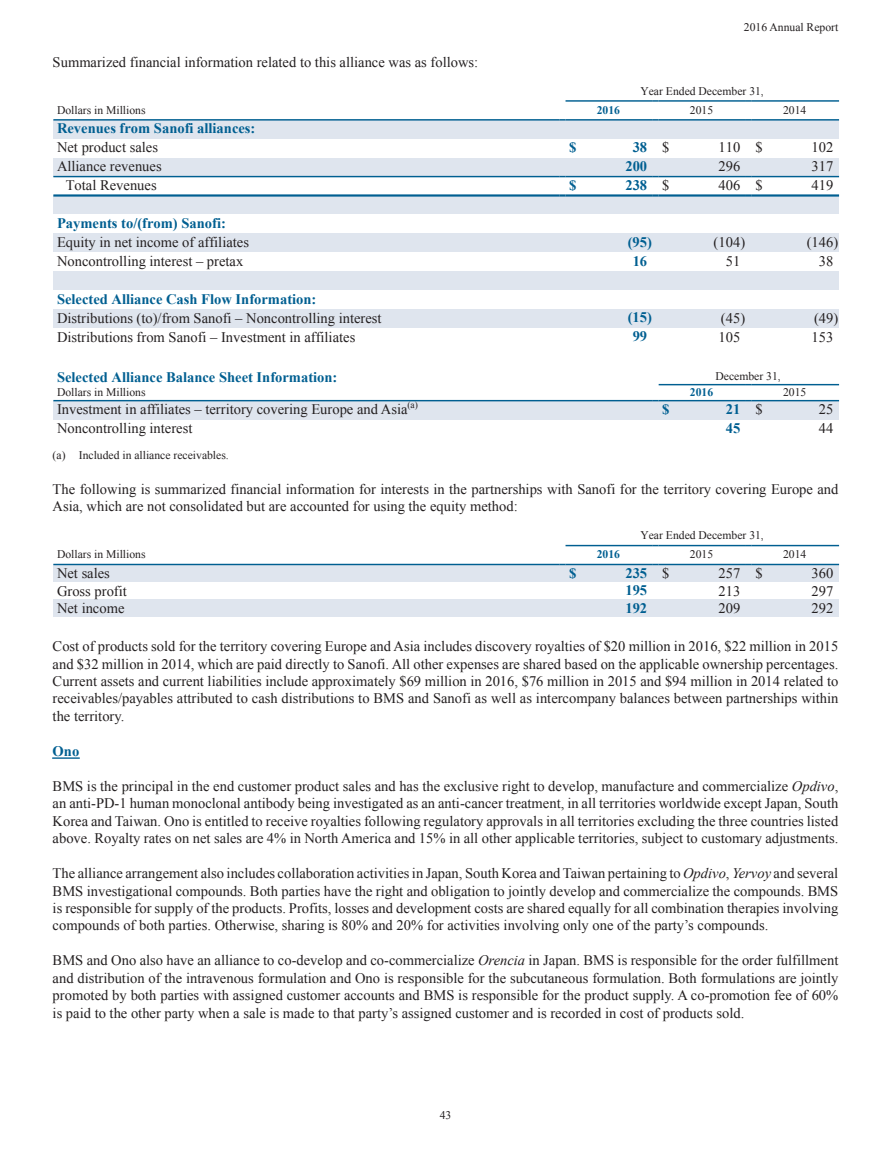
<style>
.page{position:relative;width:891px;height:1161px;background:#fff}
.page>*{position:absolute;margin:0;border:0;box-sizing:border-box;transform-origin:0 0}
.t1{font:14.55px/17.4px "Times New Roman";color:#231f20;text-align:justify}
.t2{font:700 14.55px "Times New Roman";color:#005f91}
.t3{font:11.7px "Times New Roman";color:#231f20}
.t4{font:700 11.7px "Times New Roman";color:#005f91}
.t5{font:9.45px "Times New Roman";color:#231f20}
.s1{font-weight:400;color:#231f20}
.s2{font-style:italic}
</style>
<div class="page">
<div style="left:53px;top:120px;width:786px;height:19px;background:#dfe5ee"></div>
<div style="left:53px;top:158px;width:786px;height:19px;background:#dfe5ee"></div>
<div style="left:53px;top:196px;width:786px;height:18px;background:#dfe5ee"></div>
<div style="left:53px;top:233px;width:786px;height:19px;background:#dfe5ee"></div>
<div style="left:53px;top:271px;width:786px;height:19px;background:#dfe5ee"></div>
<div style="left:53px;top:309px;width:786px;height:19px;background:#dfe5ee"></div>
<hr style="left:566px;top:100px;width:87px;height:2px;background:#005f91">
<hr style="left:566px;top:119px;width:87px;height:2px;background:#005f91">
<svg style="left:653px;top:100px;width:6px;height:2px"></svg>
<svg style="left:653px;top:119px;width:6px;height:2px"></svg>
<hr style="left:659px;top:100px;width:87px;height:2px;background:#005f91">
<hr style="left:659px;top:119px;width:87px;height:2px;background:#005f91">
<svg style="left:746px;top:100px;width:6px;height:2px"></svg>
<svg style="left:746px;top:119px;width:6px;height:2px"></svg>
<hr style="left:752px;top:100px;width:87px;height:2px;background:#005f91">
<hr style="left:752px;top:119px;width:87px;height:2px;background:#005f91">
<hr style="left:53px;top:119px;width:507px;height:2px;background:#005f91">
<svg style="left:560px;top:119px;width:6px;height:2px"></svg>
<hr style="left:53px;top:176px;width:507px;height:1px;background:#005f91">
<hr style="left:53px;top:194px;width:507px;height:3px;background:#005f91">
<svg style="left:560px;top:194px;width:6px;height:3px"></svg>
<hr style="left:566px;top:176px;width:87px;height:1px;background:#005f91">
<hr style="left:566px;top:194px;width:87px;height:3px;background:#005f91">
<svg style="left:653px;top:194px;width:6px;height:3px"></svg>
<hr style="left:659px;top:176px;width:87px;height:1px;background:#005f91">
<hr style="left:659px;top:194px;width:87px;height:3px;background:#005f91">
<svg style="left:746px;top:194px;width:6px;height:3px"></svg>
<hr style="left:752px;top:176px;width:87px;height:1px;background:#005f91">
<hr style="left:752px;top:194px;width:87px;height:3px;background:#005f91">
<div style="left:53px;top:401px;width:786px;height:19px;background:#dfe5ee"></div>
<hr style="left:659px;top:384px;width:87px;height:1px;background:#005f91">
<hr style="left:752px;top:384px;width:87px;height:1px;background:#005f91">
<hr style="left:53px;top:400px;width:600px;height:1px;background:#005f91">
<hr style="left:659px;top:400px;width:87px;height:1px;background:#005f91">
<hr style="left:752px;top:400px;width:87px;height:1px;background:#005f91">
<div style="left:53px;top:564px;width:786px;height:18px;background:#dfe5ee"></div>
<div style="left:53px;top:599px;width:786px;height:18px;background:#dfe5ee"></div>
<hr style="left:566px;top:545px;width:87px;height:1px;background:#005f91">
<hr style="left:659px;top:545px;width:87px;height:1px;background:#005f91">
<hr style="left:752px;top:545px;width:87px;height:1px;background:#005f91">
<hr style="left:53px;top:564px;width:507px;height:1px;background:#005f91">
<hr style="left:566px;top:564px;width:87px;height:1px;background:#005f91">
<hr style="left:659px;top:564px;width:87px;height:1px;background:#005f91">
<hr style="left:752px;top:564px;width:87px;height:1px;background:#005f91">
<hr style="left:53px;top:757px;width:26px;height:2px;background:#005f91">
<p class="t1" style="left:53px;top:53px;width:427px">Summarized financial information related to this alliance was as follows:</p>
<p class="t3" style="left:744px;top:20px;width:96px">2016 Annual Report</p>
<p class="t3" style="left:640px;top:84px;width:125px">Year Ended December 31,</p>
<p class="t3" style="left:57px;top:103px;width:90px">Dollars in Millions</p>
<p class="t4" style="left:597px;top:103px;width:25px">2016</p>
<p class="t3" style="left:690px;top:103px;width:25px">2015</p>
<p class="t3" style="left:783px;top:103px;width:25px">2014</p>
<p class="t2" style="left:57px;top:120px;width:200px">Revenues from Sanofi alliances:</p>
<p class="t1" style="left:57px;top:139px;width:103px">Net product sales</p>
<p class="t2" style="left:569px;top:139px;width:9px">$</p>
<p class="t2" style="left:633px;top:139px;width:38px">38 <span class="s1">$</span></p>
<p class="t1" style="left:719px;top:139px;width:46px">110 $</p>
<p class="t1" style="left:812px;top:139px;width:23px">102</p>
<p class="t1" style="left:57px;top:158px;width:106px">Alliance revenues</p>
<p class="t2" style="left:625px;top:158px;width:23px">200</p>
<p class="t1" style="left:719px;top:158px;width:23px">296</p>
<p class="t1" style="left:812px;top:158px;width:23px">317</p>
<p class="t1" style="left:66px;top:177px;width:92px">Total Revenues</p>
<p class="t2" style="left:569px;top:177px;width:9px">$</p>
<p class="t2" style="left:625px;top:177px;width:46px">238 <span class="s1">$</span></p>
<p class="t1" style="left:719px;top:177px;width:46px">406 $</p>
<p class="t1" style="left:812px;top:177px;width:23px">419</p>
<p class="t2" style="left:57px;top:215px;width:170px">Payments to/(from) Sanofi:</p>
<p class="t1" style="left:57px;top:233px;width:193px">Equity in net income of affiliates</p>
<p class="t2" style="left:628px;top:234px;width:26px">(95)</p>
<p class="t1" style="left:714px;top:233px;width:33px">(104)</p>
<p class="t1" style="left:807px;top:233px;width:33px">(146)</p>
<p class="t1" style="left:57px;top:252px;width:188px">Noncontrolling interest – pretax</p>
<p class="t2" style="left:633px;top:253px;width:16px">16</p>
<p class="t1" style="left:726px;top:252px;width:16px">51</p>
<p class="t1" style="left:819px;top:252px;width:16px">38</p>
<p class="t2" style="left:57px;top:291px;width:261px">Selected Alliance Cash Flow Information:</p>
<p class="t1" style="left:57px;top:309px;width:326px">Distributions (to)/from Sanofi – Noncontrolling interest</p>
<p class="t2" style="left:628px;top:309px;width:26px">(15)</p>
<p class="t1" style="left:721px;top:309px;width:26px">(45)</p>
<p class="t1" style="left:814px;top:309px;width:26px">(49)</p>
<p class="t1" style="left:57px;top:328px;width:300px">Distributions from Sanofi – Investment in affiliates</p>
<p class="t2" style="left:633px;top:328px;width:16px">99</p>
<p class="t1" style="left:719px;top:328px;width:23px">105</p>
<p class="t1" style="left:812px;top:328px;width:23px">153</p>
<p class="t2" style="left:57px;top:369px;width:282px">Selected Alliance Balance Sheet Information:</p>
<p class="t3" style="left:715px;top:370px;width:67px">December 31,</p>
<p class="t3" style="left:57px;top:386px;width:90px">Dollars in Millions</p>
<p class="t4" style="left:690px;top:386px;width:25px">2016</p>
<p class="t3" style="left:783px;top:386px;width:25px">2015</p>
<p class="t1" style="left:57px;top:401px;width:352px">Investment in affiliates – territory covering Europe and Asia</p>
<p class="t5" style="left:407px;top:399px;width:12px">(a)</p>
<p class="t2" style="left:662px;top:401px;width:9px">$</p>
<p class="t2" style="left:726px;top:401px;width:38px">21 <span class="s1">$</span></p>
<p class="t1" style="left:819px;top:401px;width:16px">25</p>
<p class="t1" style="left:57px;top:420px;width:137px">Noncontrolling interest</p>
<p class="t2" style="left:726px;top:420px;width:16px">45</p>
<p class="t1" style="left:819px;top:420px;width:16px">44</p>
<p class="t3" style="left:53px;top:449px;width:178px">(a) Included in alliance receivables.</p>
<p class="t1" style="left:53px;top:480px;width:787px">The following is summarized financial information for interests in the partnerships with Sanofi for the territory covering Europe and<br>Asia, which are not consolidated but are accounted for using the equity method:</p>
<p class="t3" style="left:640px;top:529px;width:125px">Year Ended December 31,</p>
<p class="t3" style="left:57px;top:548px;width:90px">Dollars in Millions</p>
<p class="t4" style="left:597px;top:548px;width:25px">2016</p>
<p class="t3" style="left:690px;top:548px;width:25px">2015</p>
<p class="t3" style="left:783px;top:548px;width:25px">2014</p>
<p class="t1" style="left:57px;top:565px;width:54px">Net sales</p>
<p class="t2" style="left:569px;top:565px;width:9px">$</p>
<p class="t2" style="left:625px;top:565px;width:46px">235 <span class="s1">$</span></p>
<p class="t1" style="left:719px;top:565px;width:46px">257 $</p>
<p class="t1" style="left:812px;top:565px;width:23px">360</p>
<p class="t1" style="left:57px;top:582px;width:71px">Gross profit</p>
<p class="t2" style="left:625px;top:582px;width:23px">195</p>
<p class="t1" style="left:719px;top:582px;width:23px">213</p>
<p class="t1" style="left:812px;top:582px;width:23px">297</p>
<p class="t1" style="left:57px;top:599px;width:69px">Net income</p>
<p class="t2" style="left:625px;top:600px;width:23px">192</p>
<p class="t1" style="left:719px;top:599px;width:23px">209</p>
<p class="t1" style="left:812px;top:599px;width:23px">292</p>
<p class="t1" style="left:53px;top:637px;width:787px">Cost of products sold for the territory covering Europe and Asia includes discovery royalties of $20 million in 2016, $22 million in 2015 and $32 million in 2014, which are paid directly to Sanofi. All other expenses are shared based on the applicable ownership percentages.<br>Current assets and current liabilities include approximately $69 million in 2016, $76 million in 2015 and $94 million in 2014 related to receivables/payables attributed to cash distributions to BMS and Sanofi as well as intercompany balances between partnerships within the territory.</p>
<p class="t2" style="left:53px;top:743px;width:28px">Ono</p>
<p class="t1" style="left:53px;top:777px;width:787px">BMS is the principal in the end customer product sales and has the exclusive right to develop, manufacture and commercialize <span class="s2">Opdivo</span>, an anti-PD-1 human monoclonal antibody being investigated as an anti-cancer treatment, in all territories worldwide except Japan, South Korea and Taiwan. Ono is entitled to receive royalties following regulatory approvals in all territories excluding the three countries listed above. Royalty rates on net sales are 4% in North America and 15% in all other applicable territories, subject to customary adjustments.</p>
<p class="t1" style="left:53px;top:864px;width:787px">The alliance arrangement also includes collaboration activities in Japan, South Korea and Taiwan pertaining to <span class="s2">Opdivo</span>, <span class="s2">Yervoy</span> and several BMS investigational compounds. Both parties have the right and obligation to jointly develop and commercialize the compounds. BMS is responsible for supply of the products. Profits, losses and development costs are shared equally for all combination therapies involving compounds of both parties. Otherwise, sharing is 80% and 20% for activities involving only one of the party’s compounds.</p>
<p class="t1" style="left:53px;top:952px;width:787px">BMS and Ono also have an alliance to co-develop and co-commercialize <span class="s2">Orencia</span> in Japan. BMS is responsible for the order fulfillment and distribution of the intravenous formulation and Ono is responsible for the subcutaneous formulation. Both formulations are jointly promoted by both parties with assigned customer accounts and BMS is responsible for the product supply. A co-promotion fee of 60% is paid to the other party when a sale is made to that party’s assigned customer and is recorded in cost of products sold.</p>
<p class="t3" style="left:440px;top:1108px;width:13px">43</p>
</div>
